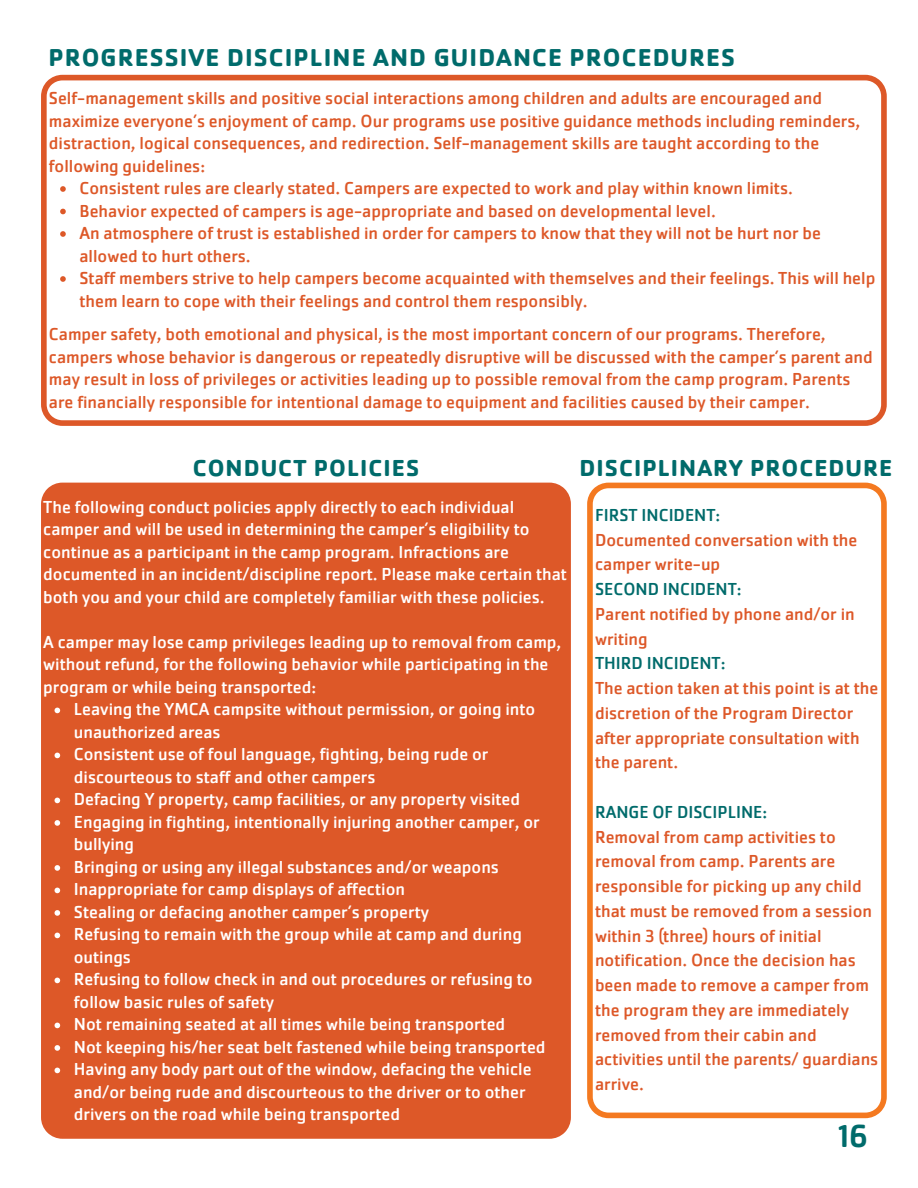
<style>
.page{position:relative;width:918px;height:1188px;background:#fff}
.page>*{position:absolute;margin:0;border:0;box-sizing:border-box;transform-origin:0 0}
.t1{font:500 33px "Cachet Pro";color:#006b6b}
.t2{font:700 25.35px "Cachet Pro";letter-spacing:.045em;color:#006b6b}
.t3{font:700 24px "Cachet Pro";letter-spacing:.045em;color:#006b6b}
.t4{font:18px/24.8px "Cachet Pro";color:#dd5828}
.t5{font:18px/22.5px "Cachet Pro";color:#fff}
.s1{color:#006b6b}
</style>
<div class="page">
<svg style="left:587px;top:483px;width:299px;height:635px"></svg>
<svg style="left:41px;top:75px;width:846px;height:351px"></svg>
<svg style="left:60px;top:186px;width:6px;height:6px"></svg>
<svg style="left:60px;top:209px;width:6px;height:5px"></svg>
<svg style="left:60px;top:231px;width:6px;height:6px"></svg>
<svg style="left:60px;top:276px;width:6px;height:6px"></svg>
<div style="left:41px;top:483px;width:530px;height:656px;background:#dd5828"></div>
<svg style="left:55px;top:708px;width:5px;height:5px"></svg>
<svg style="left:55px;top:753px;width:5px;height:5px"></svg>
<svg style="left:55px;top:798px;width:5px;height:5px"></svg>
<svg style="left:55px;top:820px;width:5px;height:6px"></svg>
<svg style="left:55px;top:865px;width:5px;height:6px"></svg>
<svg style="left:55px;top:888px;width:5px;height:5px"></svg>
<svg style="left:55px;top:910px;width:5px;height:6px"></svg>
<svg style="left:55px;top:933px;width:5px;height:5px"></svg>
<svg style="left:55px;top:978px;width:5px;height:5px"></svg>
<svg style="left:55px;top:1023px;width:5px;height:5px"></svg>
<svg style="left:55px;top:1045px;width:5px;height:6px"></svg>
<svg style="left:55px;top:1068px;width:5px;height:5px"></svg>
<h1 class="t2" style="left:48px;top:41px;width:688px">PROGRESSIVE DISCIPLINE AND GUIDANCE PROCEDURES</h1>
<h2 class="t4" style="left:49px;top:87px;width:813px;line-height:22.5px">Self-management skills and positive social interactions among children and adults are encouraged and maximize everyone’s enjoyment of camp. Our programs use positive guidance methods including reminders, distraction, logical consequences, and redirection. Self-management skills are taught according to the following guidelines:</h2>
<p class="t4" style="left:79px;top:176px;width:715px">Consistent rules are clearly stated. Campers are expected to work and play within known limits.</p>
<p class="t4" style="left:79px;top:198px;width:638px">Behavior expected of campers is age-appropriate and based on developmental level.</p>
<p class="t4" style="left:79px;top:222px;width:743px;line-height:22.5px">An atmosphere of trust is established in order for campers to know that they will not be hurt nor be allowed to hurt others.</p>
<p class="t4" style="left:79px;top:267px;width:797px;line-height:22.5px">Staff members strive to help campers become acquainted with themselves and their feelings. This will help them learn to cope with their feelings and control them responsibly.</p>
<h1 class="t4" style="left:49px;top:323px;width:825px;line-height:22.5px">Camper safety, both emotional and physical, is the most important concern of our programs. Therefore, campers whose behavior is dangerous or repeatedly disruptive will be discussed with the camper’s parent and may result in loss of privileges or activities leading up to possible removal from the camp program. Parents are financially responsible for intentional damage to equipment and facilities caused by their camper.</h1>
<h2 class="t3" style="left:193px;top:453px;width:228px">CONDUCT POLICIES</h2>
<h2 class="t3" style="left:580px;top:453px;width:314px">DISCIPLINARY PROCEDURE</h2>
<h2 class="t5" style="left:43px;top:496px;width:525px">The following conduct policies apply directly to each individual camper and will be used in determining the camper’s eligibility to continue as a participant in the camp program. Infractions are documented in an incident/discipline report. Please make certain that both you and your child are completely familiar with these policies.</h2>
<h2 class="t5" style="left:43px;top:631px;width:520px">A camper may lose camp privileges leading up to removal from camp, without refund, for the following behavior while participating in the program or while being transported:</h2>
<p class="t5" style="left:74px;top:698px;width:463px">Leaving the YMCA campsite without permission, or going into unauthorized areas</p>
<p class="t5" style="left:74px;top:743px;width:416px">Consistent use of foul language, fighting, being rude or discourteous to staff and other campers</p>
<p class="t5" style="left:74px;top:788px;width:448px">Defacing Y property, camp facilities, or any property visited</p>
<p class="t5" style="left:74px;top:811px;width:467px">Engaging in fighting, intentionally injuring another camper, or bullying</p>
<p class="t5" style="left:74px;top:856px;width:427px">Bringing or using any illegal substances and/or weapons</p>
<p class="t5" style="left:74px;top:878px;width:333px">Inappropriate for camp displays of affection</p>
<p class="t5" style="left:74px;top:901px;width:357px">Stealing or defacing another camper’s property</p>
<p class="t5" style="left:74px;top:923px;width:450px">Refusing to remain with the group while at camp and during outings</p>
<p class="t5" style="left:74px;top:968px;width:460px">Refusing to follow check in and out procedures or refusing to follow basic rules of safety</p>
<p class="t5" style="left:74px;top:1013px;width:433px">Not remaining seated at all times while being transported</p>
<p class="t5" style="left:74px;top:1036px;width:473px">Not keeping his/her seat belt fastened while being transported</p>
<p class="t5" style="left:74px;top:1058px;width:459px">Having any body part out of the window, defacing the vehicle and/or being rude and discourteous to the driver or to other drivers on the road while being transported</p>
<h1 class="t4" style="left:595px;top:502px;width:285px"><span class="s1">FIRST INCIDENT:<br></span>Documented conversation with the camper write-up<br><span class="s1">SECOND INCIDENT:<br></span>Parent notified by phone and/or in writing<br><span class="s1">THIRD INCIDENT:<br></span>The action taken at this point is at the discretion of the Program Director after appropriate consultation with the parent.</h1>
<h2 class="t4" style="left:595px;top:799px;width:285px"><span class="s1">RANGE OF DISCIPLINE:<br></span>Removal from camp activities to removal from camp. Parents are responsible for picking up any child that must be removed from a session within 3 (three) hours of initial notification. Once the decision has been made to remove a camper from the program they are immediately removed from their cabin and activities until the parents/ guardians arrive.</h2>
<p class="t1" style="left:838px;top:1115px;width:31px">16</p>
</div>
